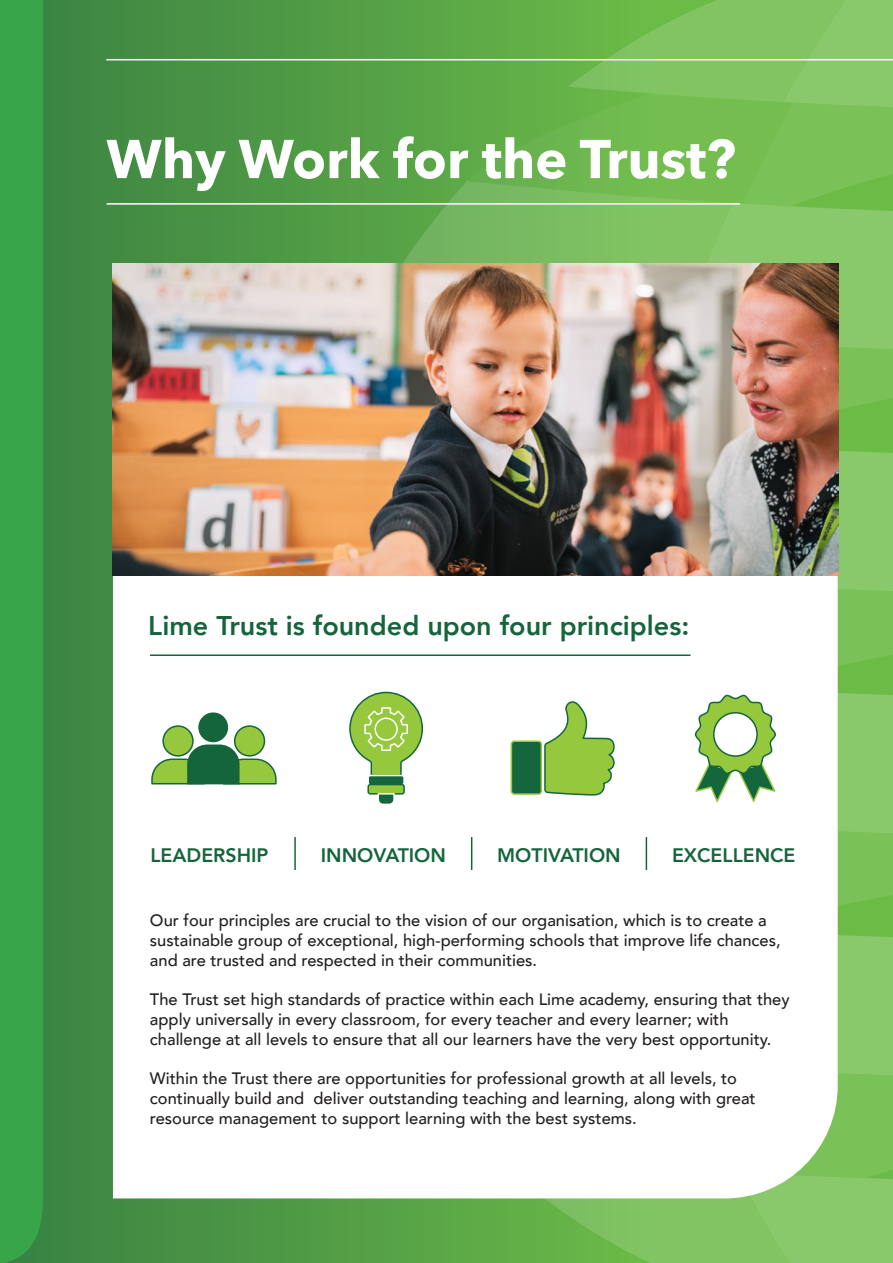
<style>
.page{position:relative;width:893px;height:1263px;background:#3d8843}
.page>*{position:absolute;margin:0;border:0;box-sizing:border-box;transform-origin:0 0}
.t1{font:700 54px "Avenir Next";color:#fff}
.t2{font:800 27px "Avenir";color:#15653c}
.t3{font:800 19.5px "Avenir";color:#15653c}
.t4{font:500 16.5px/19.8px "Avenir";color:#231f20}
</style>
<div class="page">
<hr style="left:106px;top:59px;width:787px;height:1px;background:#fff">
<hr style="left:107px;top:203px;width:633px;height:2px;background:#fff">
<div style="left:113px;top:575px;width:37px;height:623px;background:#fff"></div>
<div style="left:0;top:0;width:43px;height:1263px;background:#38a549"></div>
<img style="left:113px;top:263px;width:37px;height:312px">
<img style="left:150px;top:0;width:743px;height:1263px">
<h1 class="t1" style="left:106px;top:112px;width:631px">Why Work for the Trust?</h1>
<h2 class="t2" style="left:148px;top:605px;width:542px">Lime Trust is founded upon four principles:</h2>
<p class="t3" style="left:150px;top:840px;width:120px">LEADERSHIP</p>
<p class="t3" style="left:321px;top:840px;width:127px">INNOVATION</p>
<p class="t3" style="left:497px;top:840px;width:125px">MOTIVATION</p>
<p class="t3" style="left:672px;top:840px;width:125px">EXCELLENCE</p>
<p class="t4" style="left:150px;top:909px;width:632px">Our four principles are crucial to the vision of our organisation, which is to create a sustainable group of exceptional, high-performing schools that improve life chances, and are trusted and respected in their communities.</p>
<p class="t4" style="left:150px;top:988px;width:641px">The Trust set high standards of practice within each Lime academy, ensuring that they apply universally in every classroom, for every teacher and every learner; with challenge at all levels to ensure that all our learners have the very best opportunity.</p>
<p class="t4" style="left:150px;top:1068px;width:607px">Within the Trust there are opportunities for professional growth at all levels, to continually build and deliver outstanding teaching and learning, along with great resource management to support learning with the best systems.</p>
</div>
